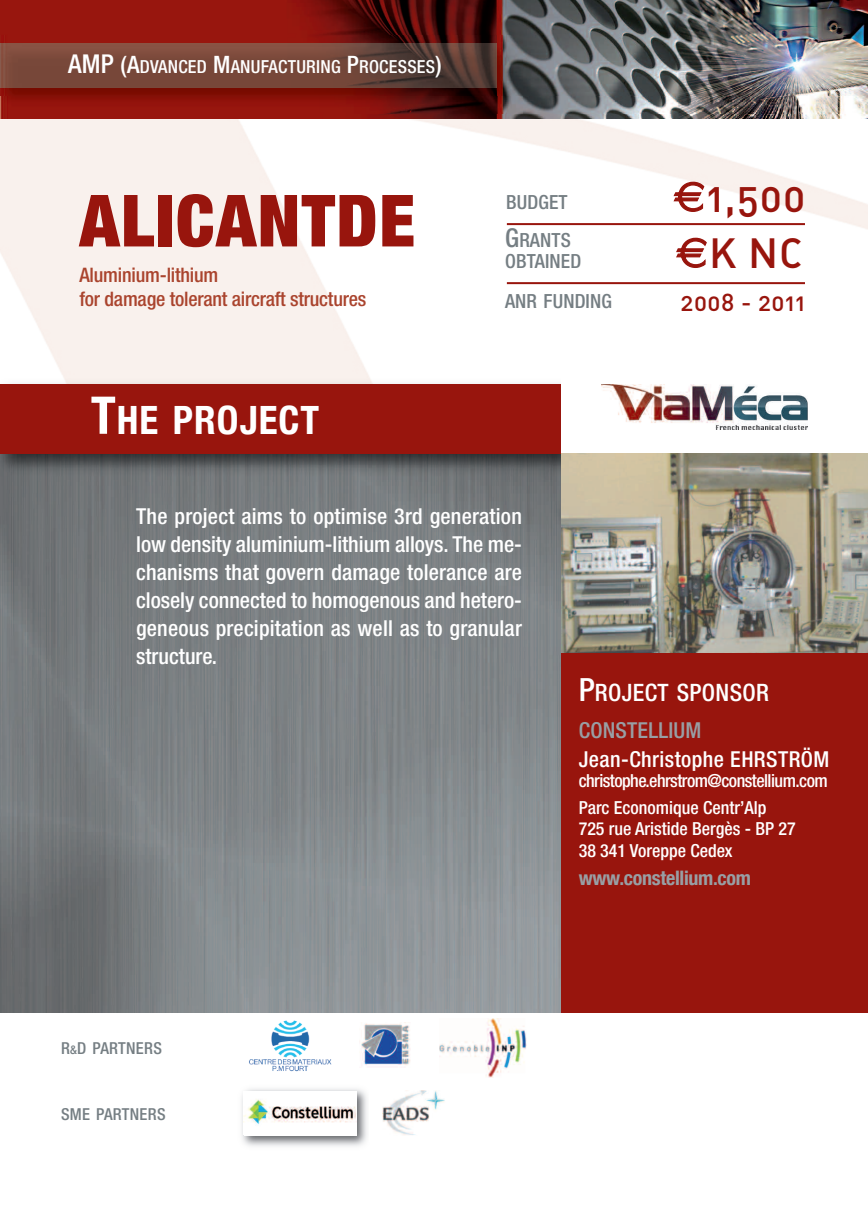
<style>
.page{position:relative;width:868px;height:1211px;background:#fff}
.page>*{position:absolute;margin:0;border:0;box-sizing:border-box;transform-origin:0 0}
.t1{font:900 condensed 72px "Helvetica Neue";letter-spacing:.02em;color:#98150d}
.t2{font:41.6px/56.2px "DIN Medium Alternate";color:#98150d}
.t3{font:700 condensed 39px "Helvetica Neue";letter-spacing:.025em;color:#fff}
.t4{font:24.4px "DIN Medium Alternate";letter-spacing:.02em;color:#98150d}
.t5{font:500 condensed 24px "Helvetica Neue";letter-spacing:.01em;color:#fff}
.t6{font:500 condensed 22px/28px "Helvetica Neue";letter-spacing:.01em;color:#fff;text-align:justify}
.t7{font:500 condensed 22px "Helvetica Neue";letter-spacing:.01em;color:#989fa4}
.t8{font:500 condensed 20px/24px "Helvetica Neue";letter-spacing:-.01em;color:#aa442e}
.t9{font:700 condensed 20px "Helvetica Neue";letter-spacing:-.015em;color:#989fa4}
.t10{font:500 condensed 19.6px/37.6px "Helvetica Neue";letter-spacing:.005em;color:#757e83}
.t11{font:500 condensed 18px/21.6px "Helvetica Neue";color:#fff}
.t12{font:500 condensed 18px/26.4px "Helvetica Neue";letter-spacing:-.03em;color:#fff}
.t13{font:500 condensed 16.4px "Helvetica Neue";letter-spacing:.02em;color:#757e83}
.s1{font-size:26px}
.s2{font-size:24px}
.s3{font-size:52px}
.s4{font-family:"Euro Sans"}
.s5{font-size:12px}
.s6{font-size:32px}
</style>
<div class="page">
<img style="left:0;top:0;width:867px;height:96px">
<img style="left:0;top:479px;width:561px;height:533px">
<div style="left:561px;top:459px;width:306px;height:553px;background:#98150d"></div>
<img style="left:0;top:119px;width:867px;height:256px">
<img style="left:0;top:113px;width:867px;height:6px">
<img style="left:523px;top:96px;width:344px;height:17px">
<img style="left:249px;top:1020px;width:83px;height:51px">
<img style="left:359px;top:1022px;width:51px;height:44px">
<img style="left:439px;top:1018px;width:87px;height:59px">
<img style="left:241px;top:1088px;width:126px;height:59px">
<div style="left:244px;top:1091px;width:112px;height:45px;background:#fff"></div>
<img style="left:244px;top:1099px;width:112px;height:26px">
<img style="left:382px;top:1090px;width:63px;height:45px">
<hr style="left:507px;top:223px;width:297px;height:2px;background:#98150d">
<hr style="left:507px;top:282px;width:297px;height:2px;background:#98150d">
<img style="left:601px;top:384px;width:206px;height:46px">
<img style="left:0;top:375px;width:561px;height:104px">
<div style="left:0;top:384px;width:562px;height:70px;background:#98150d"></div>
<img style="left:0;top:35px;width:523px;height:78px">
<svg style="left:0;top:96px;width:1px;height:17px"></svg>
<img style="left:0;top:44px;width:496px;height:43px">
<div style="left:561px;top:377px;width:40px;height:100px;background:#fff"></div>
<img style="left:561px;top:454px;width:306px;height:198px">
<p class="t11" style="left:68px;top:57px;width:375px"><span class="s1">AMP</span> <span class="s2">(A</span>DVANCED <span class="s2">M</span>ANUFACTURING <span class="s2">P</span>ROCESSES<span class="s2">)</span></p>
<h1 class="t1" style="left:79px;top:176px;width:337px">ALICANTDE</h1>
<p class="t8" style="left:79px;top:264px;width:288px">Aluminium-lithium<br>for damage tolerant aircraft structures</p>
<h3 class="t3" style="left:91px;top:396px;width:230px"><span class="s3">T</span>he projecT</h3>
<p class="t10" style="left:505px;top:185px;width:67px">BUDGET<br><span class="s1">G</span>RANTS</p>
<p class="t10" style="left:505px;top:242px;width:108px;line-height:40.2px">OBTAINED<br>ANR FUNDING</p>
<p class="t6" style="left:136px;top:504px;width:387px">The project aims to optimise 3rd generation low density aluminium-lithium alloys. The me&shy;chanisms that govern damage tolerance are closely connected to homogenous and hetero&shy;geneous precipitation as well as to granular structure.</p>
<h2 class="t2" style="left:674px;top:169px;width:133px"><span class="s4">€</span>1,500 <span class="s4">€</span>K NC</h2>
<p class="t4" style="left:680px;top:288px;width:126px">2008 - 2011</p>
<p class="t13" style="left:61px;top:1042px;width:102px">R<span class="s5">&amp;</span>D PARTNERS</p>
<p class="t13" style="left:61px;top:1107px;width:106px">SME PARTNERS</p>
<p class="t5" style="left:578px;top:683px;width:192px"><span class="s6">P</span>ROJECT SPONSOR</p>
<p class="t7" style="left:578px;top:722px;width:124px">CONSTELLIUM</p>
<p class="t6" style="left:578px;top:747px;width:252px">Jean-Christophe EHRSTRÖM</p>
<p class="t12" style="left:578px;top:769px;width:250px">christophe.ehrstrom@constellium.com<br>Parc Economique Centr’Alp</p>
<p class="t11" style="left:578px;top:819px;width:218px">725 rue Aristide Bergès - BP 27<br>38 341 Voreppe Cedex</p>
<p class="t9" style="left:578px;top:865px;width:174px">www.constellium.com</p>
</div>
